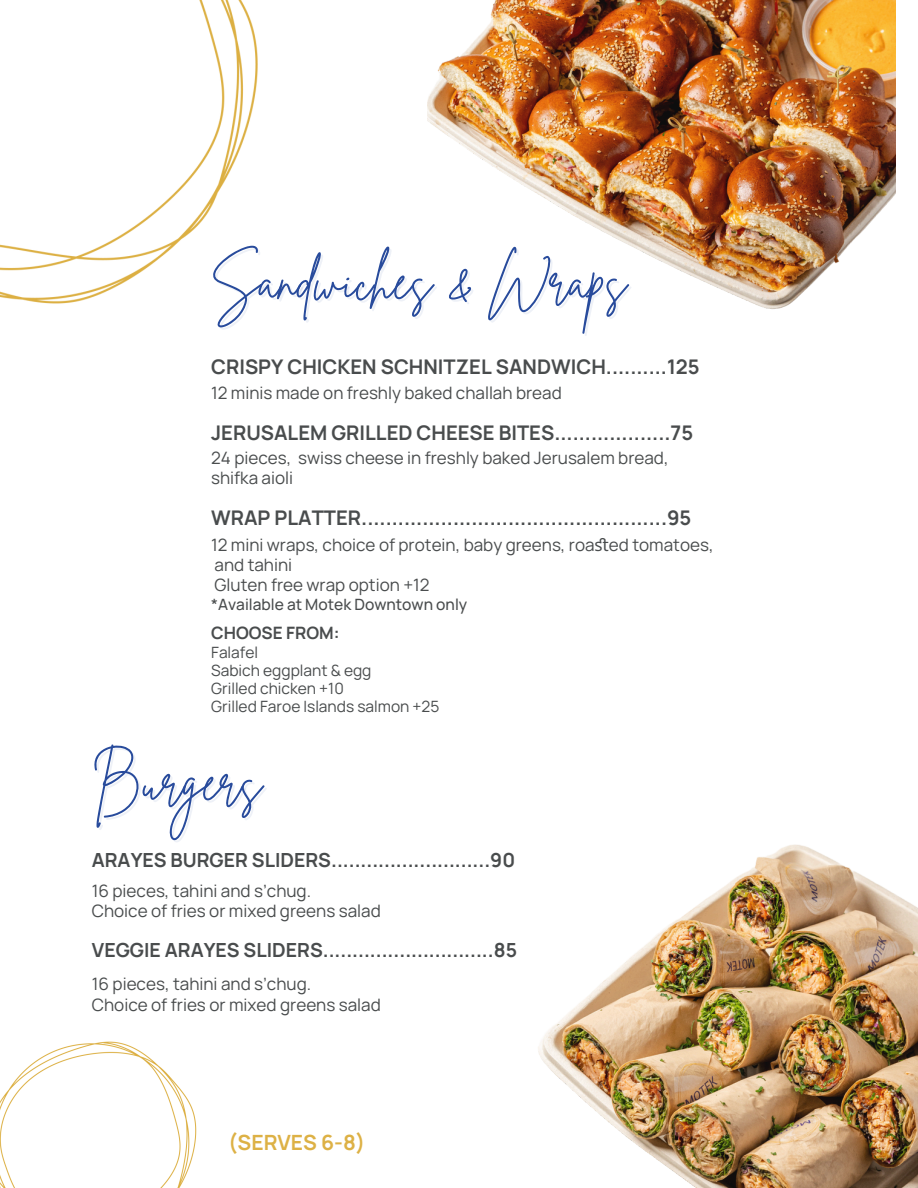
<style>
.page{position:relative;width:918px;height:1188px;background:#fff}
.page>*{position:absolute;margin:0;border:0;box-sizing:border-box;transform-origin:0 0}
.t1{font:52.5px "Brittany Signature";color:#284b9c}
.t2{font:700 21px "Manrope";color:#ddb145}
.t3{font:700 20.1px "Manrope";color:#494c4d}
.t4{font:700 19.5px "Manrope";color:#494c4d}
.t5{font:17.1px "Manrope";color:#494c4d}
.t6{font:700 17.1px "Manrope";color:#494c4d}
.t7{font:15.6px "Manrope";color:#494c4d}
.t8{font:500 15.6px "Manrope";color:#494c4d}
.s1{font-family:"Noto Sans"}
</style>
<div class="page">
<img style="left:0;top:1041px;width:197px;height:147px">
<img style="left:0;top:0;width:258px;height:304px">
<img style="left:538px;top:844px;width:380px;height:344px">
<img style="left:428px;top:0;width:468px;height:309px">
<h1 class="t1" style="left:211px;top:247px;width:418px">Sandwiches &amp; Wraps</h1>
<p class="t3" style="left:211px;top:353px;width:490px">CRISPY CHICKEN SCHNITZEL SANDWICH..........125</p>
<p class="t5" style="left:211px;top:381px;width:352px">12 minis made on freshly baked challah bread</p>
<h2 class="t3" style="left:211px;top:419px;width:483px">JERUSALEM GRILLED CHEESE BITES...................75</h2>
<p class="t5" style="left:211px;top:446px;width:459px">24 pieces, swiss cheese in freshly baked Jerusalem bread,</p>
<h2 class="t5" style="left:211px;top:465px;width:83px">shifka aioli</h2>
<h2 class="t3" style="left:211px;top:504px;width:482px">WRAP PLATTER..................................................95</h2>
<p class="t5" style="left:211px;top:533px;width:504px">12 mini wraps, choice of protein, baby greens, roa<span class="s1">st</span>ed tomatoes,</p>
<p class="t5" style="left:215px;top:553px;width:79px">and tahini</p>
<p class="t5" style="left:215px;top:573px;width:216px">Gluten free wrap option +12</p>
<p class="t8" style="left:211px;top:593px;width:258px">*Available at Motek Downtown only</p>
<p class="t6" style="left:211px;top:621px;width:130px">CHOOSE FROM:</p>
<p class="t7" style="left:211px;top:641px;width:48px">Falafel</p>
<p class="t7" style="left:211px;top:659px;width:162px">Sabich eggplant &amp; egg</p>
<p class="t7" style="left:211px;top:677px;width:134px">Grilled chicken +10</p>
<p class="t7" style="left:211px;top:696px;width:230px">Grilled Faroe Islands salmon +25</p>
<p class="t1" style="left:92px;top:748px;width:172px">Burgers</p>
<h2 class="t4" style="left:92px;top:846px;width:425px">ARAYES BURGER SLIDERS...........................90</h2>
<p class="t5" style="left:92px;top:879px;width:221px">16 pieces, tahini and s’chug.</p>
<p class="t5" style="left:92px;top:899px;width:291px">Choice of fries or mixed greens salad</p>
<h2 class="t4" style="left:92px;top:936px;width:427px">VEGGIE ARAYES SLIDERS.............................85</h2>
<p class="t5" style="left:92px;top:972px;width:221px">16 pieces, tahini and s’chug.</p>
<p class="t5" style="left:92px;top:992px;width:291px">Choice of fries or mixed greens salad</p>
<h1 class="t2" style="left:228px;top:1128px;width:139px">(SERVES 6-8)</h1>
</div>
